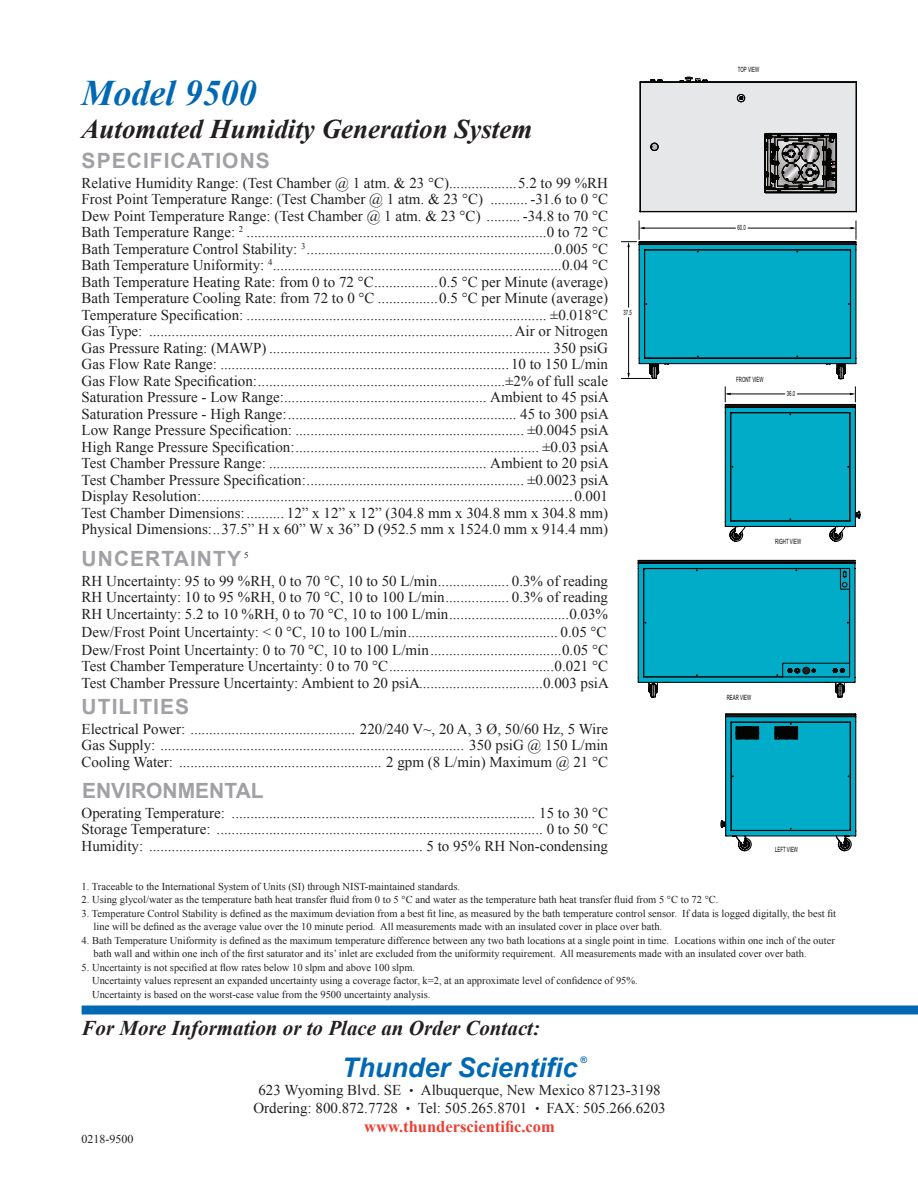
<style>
.page{position:relative;width:918px;height:1188px;background:#fff}
.page>*{position:absolute;margin:0;border:0;box-sizing:border-box;transform-origin:0 0}
.t1{font:italic 700 36px "Times New Roman";color:#0168b3}
.t2{font:italic 700 27px "Times New Roman";color:#231f20}
.t3{font:italic 700 27px "Arial";color:#0168b3}
.t4{font:italic 700 21px "Times New Roman";color:#231f20}
.t5{font:700 21px "Arial";letter-spacing:.05em;color:#a1a1a5}
.t6{font:700 21px "Arial";color:#a1a1a5}
.t7{font:700 16.5px "Times New Roman";color:#ee3e34}
.t8{font:15px "Times New Roman";color:#231f20}
.t9{font:12px "Times New Roman";color:#231f20}
.t10{font:10.5px/13.5px "Times New Roman";color:#231f20}
.t11{font:italic 700 9px "Arial";color:#0168b3}
.t12{font:9px "Times New Roman";color:#231f20}
.t13{font:7.2px "Arial";color:#040503;scale:.61 1}
</style>
<div class="page">
<div style="left:82px;top:1006px;width:836px;height:9px;background:#0168b3"></div>
<svg style="left:637px;top:560px;width:219px;height:268px"></svg>
<svg style="left:721px;top:713px;width:136px;height:138px;background:#1e9fb4"></svg>
<svg style="left:724px;top:387px;width:136px;height:155px"></svg>
<hr style="left:727px;top:394px;width:58px;height:1px;background:#040503">
<hr style="left:797px;top:394px;width:56px;height:1px;background:#040503">
<svg style="left:621px;top:221px;width:236px;height:158px"></svg>
<div style="left:640px;top:82px;width:216px;height:130px;background:#e6e7e9"></div>
<hr style="left:640px;top:82px;width:217px;height:1px;background:#040503">
<hr style="left:640px;top:211px;width:216px;height:1px;background:#040503">
<hr style="left:640px;top:212px;width:217px;height:1px;background:#040503">
<hr style="left:856px;top:82px;width:1px;height:130px;background:#040503">
<hr style="left:640px;top:82px;width:1px;height:130px;background:#040503">
<svg style="left:650px;top:77px;width:95px;height:74px"></svg>
<svg style="left:765px;top:133px;width:72px;height:60px;background:#595857"></svg>
<p class="t1" style="left:82px;top:68px;width:176px">Model 9500</p>
<p class="t2" style="left:82px;top:110px;width:452px">Automated Humidity Generation System</p>
<p class="t5" style="left:82px;top:146px;width:190px">SPECIFICATIONS</p>
<p class="t8" style="left:82px;top:172px;width:528px">Relative Humidity Range: (Test Chamber @ 1 atm. &amp; 23 °C)..................5.2 to 99 %RH</p>
<p class="t8" style="left:82px;top:189px;width:528px">Frost Point Temperature Range: (Test Chamber @ 1 atm. &amp; 23 °C) .......... -31.6 to 0 °C</p>
<p class="t8" style="left:82px;top:205px;width:528px">Dew Point Temperature Range: (Test Chamber @ 1 atm. &amp; 23 °C) ......... -34.8 to 70 °C</p>
<p class="t8" style="left:82px;top:222px;width:528px">Bath Temperature Range: <sup>2</sup> ................................................................................0 to 72 °C</p>
<p class="t8" style="left:82px;top:238px;width:528px">Bath Temperature Control Stability: <sup>3</sup> ..................................................................0.005 °C</p>
<p class="t8" style="left:82px;top:255px;width:528px">Bath Temperature Uniformity: <sup>4</sup>.............................................................................0.04 °C</p>
<p class="t8" style="left:82px;top:271px;width:528px">Bath Temperature Heating Rate: from 0 to 72 °C.................0.5 °C per Minute (average)</p>
<p class="t8" style="left:82px;top:288px;width:528px">Bath Temperature Cooling Rate: from 72 to 0 °C ................0.5 °C per Minute (average)</p>
<p class="t8" style="left:82px;top:304px;width:528px">Temperature Specification: ................................................................................ ±0.018°C</p>
<p class="t8" style="left:82px;top:321px;width:528px">Gas Type: .................................................................................................Air or Nitrogen</p>
<p class="t8" style="left:82px;top:337px;width:528px">Gas Pressure Rating: (MAWP) ........................................................................... 350 psiG</p>
<p class="t8" style="left:82px;top:354px;width:528px">Gas Flow Rate Range: ............................................................................. 10 to 150 L/min</p>
<p class="t8" style="left:82px;top:370px;width:528px">Gas Flow Rate Specification:..................................................................±2% of full scale</p>
<p class="t8" style="left:82px;top:387px;width:529px">Saturation Pressure - Low Range:...................................................... Ambient to 45 psiA</p>
<p class="t8" style="left:82px;top:403px;width:529px">Saturation Pressure - High Range:............................................................. 45 to 300 psiA</p>
<p class="t8" style="left:82px;top:420px;width:529px">Low Range Pressure Specification: ............................................................. ±0.0045 psiA</p>
<p class="t8" style="left:82px;top:436px;width:529px">High Range Pressure Specification:................................................................. ±0.03 psiA</p>
<p class="t8" style="left:82px;top:453px;width:529px">Test Chamber Pressure Range: .......................................................... Ambient to 20 psiA</p>
<p class="t8" style="left:82px;top:469px;width:529px">Test Chamber Pressure Specification:.......................................................... ±0.0023 psiA</p>
<p class="t8" style="left:82px;top:486px;width:528px">Display Resolution:...................................................................................................0.001</p>
<p class="t8" style="left:82px;top:502px;width:528px">Test Chamber Dimensions:.......... 12” x 12” x 12” (304.8 mm x 304.8 mm x 304.8 mm)</p>
<p class="t8" style="left:82px;top:519px;width:528px">Physical Dimensions:..37.5” H x 60” W x 36” D (952.5 mm x 1524.0 mm x 914.4 mm)</p>
<p class="t5" style="left:82px;top:544px;width:161px">UNCERTAINTY</p>
<p class="t8" style="left:82px;top:570px;width:528px">RH Uncertainty: 95 to 99 %RH, 0 to 70 °C, 10 to 50 L/min................... 0.3% of reading</p>
<p class="t8" style="left:82px;top:587px;width:528px">RH Uncertainty: 10 to 95 %RH, 0 to 70 °C, 10 to 100 L/min................. 0.3% of reading</p>
<p class="t8" style="left:82px;top:603px;width:528px">RH Uncertainty: 5.2 to 10 %RH, 0 to 70 °C, 10 to 100 L/min................................0.03%</p>
<p class="t8" style="left:82px;top:621px;width:527px">Dew/Frost Point Uncertainty: &lt; 0 °C, 10 to 100 L/min........................................ 0.05 °C</p>
<p class="t8" style="left:82px;top:639px;width:528px">Dew/Frost Point Uncertainty: 0 to 70 °C, 10 to 100 L/min...................................0.05 °C</p>
<p class="t8" style="left:82px;top:656px;width:528px">Test Chamber Temperature Uncertainty: 0 to 70 °C............................................0.021 °C</p>
<p class="t8" style="left:82px;top:672px;width:529px">Test Chamber Pressure Uncertainty: Ambient to 20 psiA.................................0.003 psiA</p>
<p class="t12" style="left:244px;top:549px;width:6px">5</p>
<p class="t5" style="left:82px;top:692px;width:109px">UTILITIES</p>
<p class="t8" style="left:82px;top:718px;width:528px">Electrical Power: ............................................ 220/240 V~, 20 A, 3 Ø, 50/60 Hz, 5 Wire</p>
<p class="t8" style="left:82px;top:735px;width:528px">Gas Supply: ................................................................................. 350 psiG @ 150 L/min</p>
<p class="t8" style="left:82px;top:751px;width:528px">Cooling Water: ...................................................... 2 gpm (8 L/min) Maximum @ 21 °C</p>
<p class="t6" style="left:82px;top:776px;width:183px">ENVIRONMENTAL</p>
<p class="t8" style="left:82px;top:802px;width:528px">Operating Temperature: ................................................................................. 15 to 30 °C</p>
<p class="t8" style="left:82px;top:819px;width:528px">Storage Temperature: ....................................................................................... 0 to 50 °C</p>
<p class="t8" style="left:82px;top:835px;width:528px">Humidity: ......................................................................... 5 to 95% RH Non-condensing</p>
<p class="t13" style="left:624px;top:308px;width:15px">37.5</p>
<p class="t13" style="left:738px;top:65px;width:36px">TOP VIEW</p>
<p class="t13" style="left:737px;top:223px;width:15px">60.0</p>
<p class="t13" style="left:736px;top:374px;width:46px">FRONT VIEW</p>
<p class="t13" style="left:787px;top:389px;width:15px">36.0</p>
<p class="t13" style="left:775px;top:536px;width:44px">RIGHT VIEW</p>
<p class="t13" style="left:727px;top:693px;width:42px">REAR VIEW</p>
<p class="t13" style="left:775px;top:845px;width:39px">LEFT VIEW</p>
<p class="t10" style="left:82px;top:879px;width:380px">1. Traceable to the International System of Units (SI) through NIST-maintained standards.</p>
<p class="t10" style="left:82px;top:893px;width:638px">2. Using glycol/water as the temperature bath heat transfer fluid from 0 to 5 °C and water as the temperature bath heat transfer fluid from 5 °C to 72 °C.</p>
<p class="t10" style="left:94px;top:906px;width:744px;text-indent:-12px">3. Temperature Control Stability is defined as the maximum deviation from a best fit line, as measured by the bath temperature control sensor. If data is logged digitally, the best fit line will be defined as the average value over the 10 minute period. All measurements made with an insulated cover in place over bath.</p>
<p class="t10" style="left:94px;top:933px;width:743px;text-indent:-12px">4. Bath Temperature Uniformity is defined as the maximum temperature difference between any two bath locations at a single point in time. Locations within one inch of the outer bath wall and within one inch of the first saturator and its’ inlet are excluded from the uniformity requirement. All measurements made with an insulated cover over bath.</p>
<p class="t10" style="left:82px;top:960px;width:335px">5. Uncertainty is not specified at flow rates below 10 slpm and above 100 slpm.</p>
<p class="t10" style="left:92px;top:974px;width:547px">Uncertainty values represent an expanded uncertainty using a coverage factor, k=2, at an approximate level of confidence of 95%.</p>
<p class="t10" style="left:92px;top:987px;width:340px">Uncertainty is based on the worst-case value from the 9500 uncertainty analysis.</p>
<p class="t4" style="left:82px;top:1014px;width:460px">For More Information or to Place an Order Contact:</p>
<p class="t3" style="left:342px;top:1049px;width:237px">Thunder Scientific</p>
<p class="t8" style="left:258px;top:1079px;width:145px">623 Wyoming Blvd. SE</p>
<p class="t8" style="left:421px;top:1079px;width:241px">Albuquerque, New Mexico 87123-3198</p>
<p class="t8" style="left:253px;top:1097px;width:146px">Ordering: 800.872.7728</p>
<p class="t8" style="left:418px;top:1097px;width:111px">Tel: 505.265.8701</p>
<p class="t8" style="left:546px;top:1097px;width:121px">FAX: 505.266.6203</p>
<p class="t7" style="left:364px;top:1115px;width:192px">www.thunderscientific.com</p>
<p class="t9" style="left:82px;top:1130px;width:53px">0218-9500</p>
<p class="t11" style="left:580px;top:1054px;width:8px">®</p>
</div>
